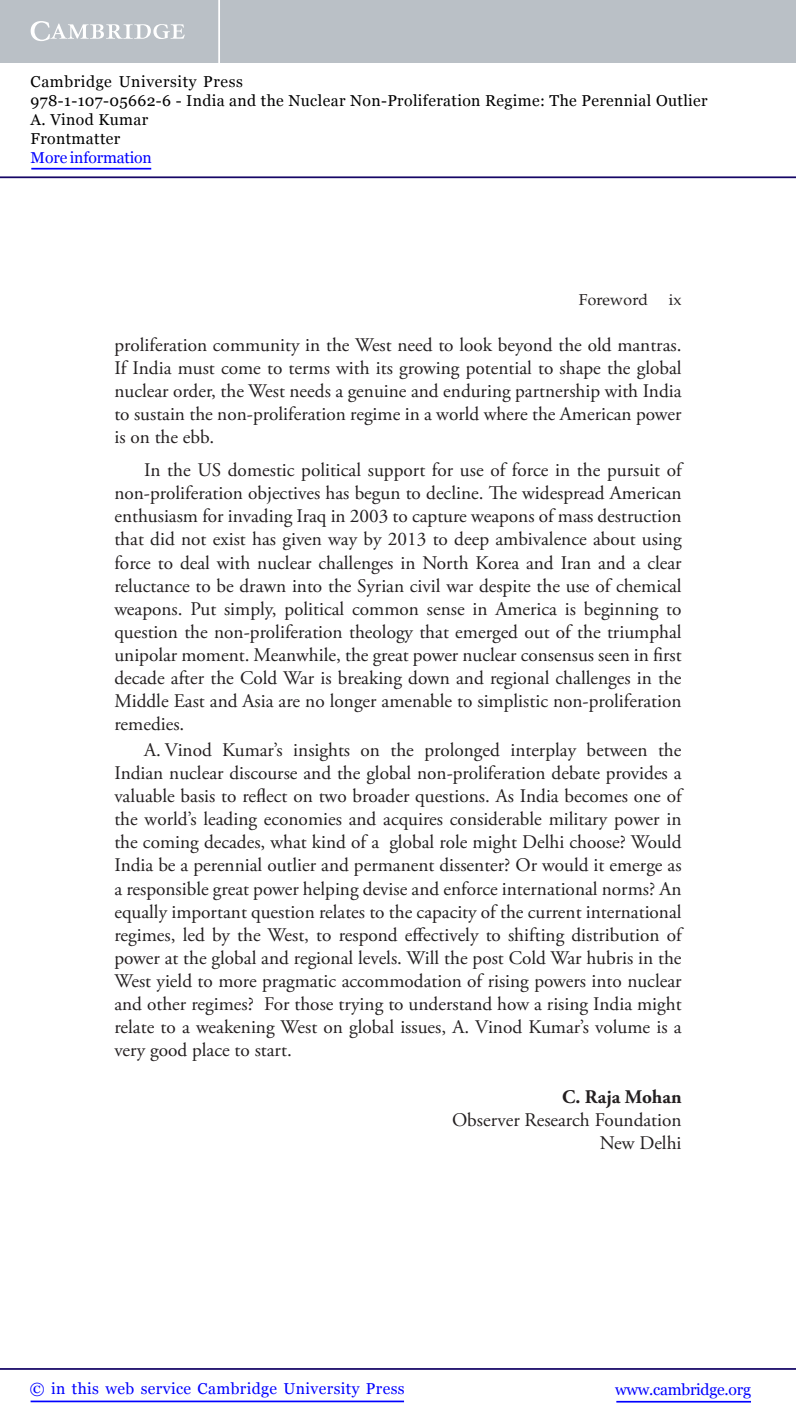
<style>
.page{position:relative;width:796px;height:1428px;background:#fff}
.page>*{position:absolute;margin:0;border:0;box-sizing:border-box;transform-origin:0 0}
.t1{font:19.25px/23.1px "Adobe Garamond Pro";color:#231f20;text-align:justify}
.t2{font:700 19.25px "Adobe Garamond Pro";color:#231f20}
.t3{font:15.75px/18.9px "Georgia";letter-spacing:.025em;color:#000}
.t4{font:15.75px "Georgia";letter-spacing:.025em;color:#00f}
.t5{font:15.75px "Georgia";letter-spacing:-.015em;color:#00f}
.t6{font:15.75px "Georgia";letter-spacing:-.01em;color:#00f}
.t7{font:15.75px "Palatino LT Std";color:#231f20}
</style>
<div class="page">
<hr style="left:616px;top:1400px;width:135px;height:2px;background:#00f">
<hr style="left:0;top:1368px;width:796px;height:1px;background:#150666">
<hr style="left:31px;top:1400px;width:373px;height:2px;background:#00f">
<div style="left:0;top:0;width:796px;height:63px;background:#bac0c6"></div>
<svg style="left:31px;top:21px;width:154px;height:20px"></svg>
<hr style="left:218px;top:0;width:2px;height:63px;background:#fff">
<hr style="left:0;top:176px;width:796px;height:2px;background:#150666">
<hr style="left:31px;top:168px;width:120px;height:1px;background:#00f">
<p class="t3" style="left:31px;top:72px;width:678px">Cambridge University Press<br>978-1-107-05662-6 - India and the Nuclear Non-Proliferation Regime: The Perennial Outlier A. Vinod Kumar<br>Frontmatter</p>
<p class="t6" style="left:31px;top:148px;width:123px">More information</p>
<p class="t7" style="left:579px;top:291px;width:71px">Foreword</p>
<p class="t7" style="left:669px;top:291px;width:14px">ix</p>
<p class="t1" style="left:114px;top:334px;width:569px">proliferation community in the West need to look beyond the old mantras.<br>If India must come to terms with its growing potential to shape the global nuclear order, the West needs a genuine and enduring partnership with India to sustain the non-proliferation regime in a world where the American power is on the ebb.</p>
<p class="t1" style="left:114px;top:459px;width:569px;text-indent:30px">In the US domestic political support for use of force in the pursuit of non-proliferation objectives has begun to decline. The widespread American enthusiasm for invading Iraq in 2003 to capture weapons of mass destruction that did not exist has given way by 2013 to deep ambivalence about using force to deal with nuclear challenges in North Korea and Iran and a clear reluctance to be drawn into the Syrian civil war despite the use of chemical weapons. Put simply, political common sense in America is beginning to question the non-proliferation theology that emerged out of the triumphal unipolar moment. Meanwhile, the great power nuclear consensus seen in first decade after the Cold War is breaking down and regional challenges in the Middle East and Asia are no longer amenable to simplistic non-proliferation remedies.</p>
<p class="t1" style="left:114px;top:739px;width:569px;text-indent:30px">A. Vinod Kumar’s insights on the prolonged interplay between the Indian nuclear discourse and the global non-proliferation debate provides a valuable basis to reflect on two broader questions. As India becomes one of the world’s leading economies and acquires considerable military power in the coming decades, what kind of a global role might Delhi choose? Would India be a perennial outlier and permanent dissenter? Or would it emerge as a responsible great power helping devise and enforce international norms? An equally important question relates to the capacity of the current international regimes, led by the West, to respond effectively to shifting distribution of power at the global and regional levels. Will the post Cold War hubris in the West yield to more pragmatic accommodation of rising powers into nuclear and other regimes? For those trying to understand how a rising India might relate to a weakening West on global issues, A. Vinod Kumar’s volume is a very good place to start.</p>
<p class="t2" style="left:562px;top:1085px;width:121px">C. Raja Mohan</p>
<p class="t1" style="left:452px;top:1108px;width:231px">Observer Research Foundation</p>
<p class="t1" style="left:599px;top:1131px;width:83px">New Delhi</p>
<p class="t4" style="left:30px;top:1379px;width:376px">© in this web service Cambridge University Press</p>
<p class="t5" style="left:615px;top:1380px;width:137px">www.cambridge.org</p>
</div>
